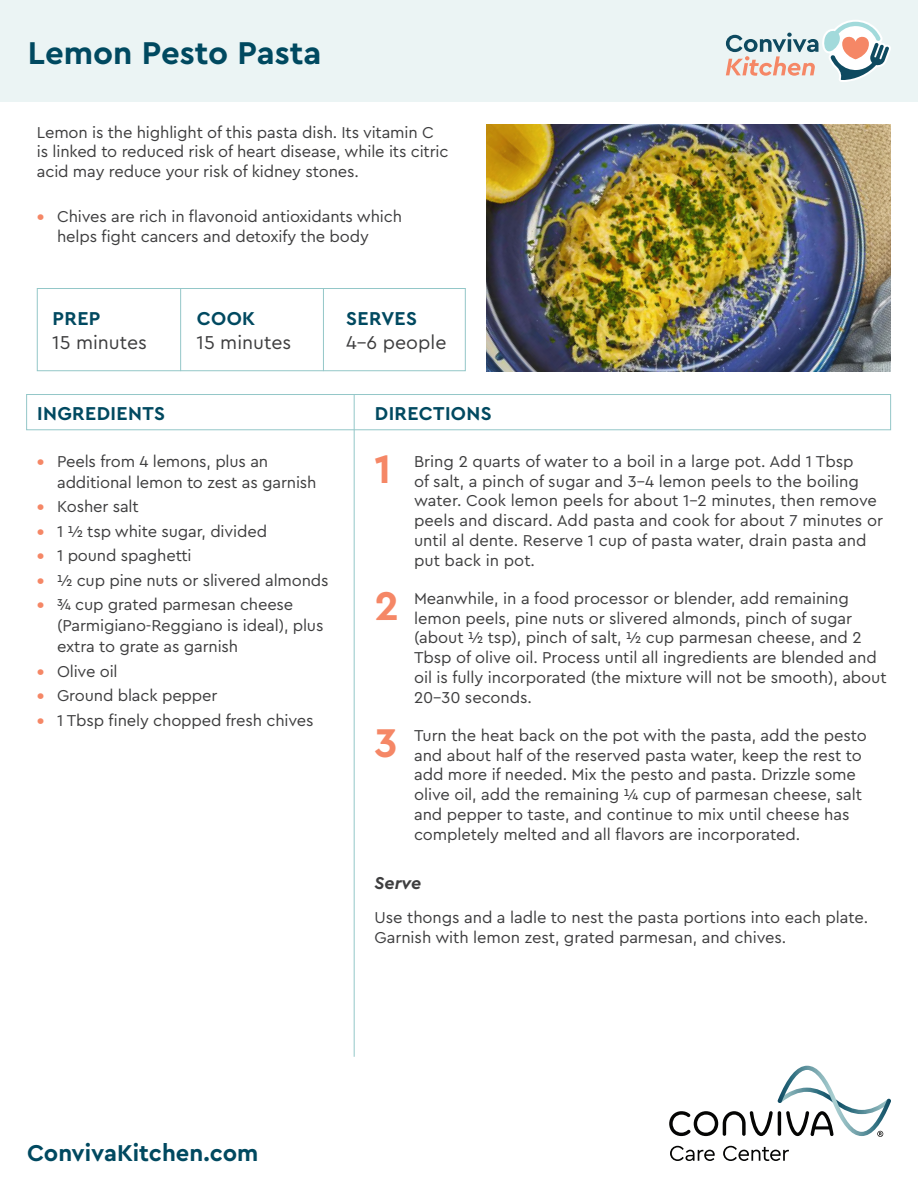
<style>
.page{position:relative;width:918px;height:1188px;background:#fff}
.page>*{position:absolute;margin:0;border:0;box-sizing:border-box;transform-origin:0 0}
.Paragraph_Style_2{font:700 42px "Cera PRO";color:#f58766}
.t1{font:700 33px "Cera PRO";color:#004960}
.t2{font:700 24px "Cera PRO";letter-spacing:-.005em;color:#004960}
.Paragraph_Style_1{font:700 19.5px "Cera PRO";letter-spacing:.02em;color:#004960}
.t3{font:19.5px "Cera PRO";color:#3e3e3f}
.Paragraph_Style_2-2{font:italic 700 18px "Cera PRO";letter-spacing:-.005em;color:#3e3e3f}
.Paragraph_Style_2-3{font:16.5px/19.8px "Cera PRO";letter-spacing:-.005em;color:#3e3e3f}
.Paragraph_Style_1-2{font:16.5px/19.8px "Cera PRO";letter-spacing:-.01em;color:#3e3e3f}
.s1{font-weight:700;font-size:18px;color:#f58766}
</style>
<div class="page">
<div style="left:0;top:0;width:918px;height:102px;background:#ebf4f4"></div>
<div style="left:26px;top:394px;width:865px;height:36px;border:1px solid #93c7c8"></div>
<svg style="left:726px;top:20px;width:165px;height:62px"></svg>
<svg style="left:670px;top:1146px;width:119px;height:15px"></svg>
<img style="left:778px;top:1066px;width:113px;height:70px">
<svg style="left:669px;top:1111px;width:165px;height:25px"></svg>
<svg style="left:877px;top:1131px;width:6px;height:6px"></svg>
<hr style="left:180px;top:288px;width:1px;height:83px;background:#93c7c8">
<hr style="left:323px;top:288px;width:1px;height:83px;background:#93c7c8">
<div style="left:37px;top:288px;width:429px;height:83px;border:1px solid #93c7c8"></div>
<img style="left:486px;top:124px;width:405px;height:247px">
<hr style="left:354px;top:394px;width:1px;height:663px;background:#93c7c8">
<p class="t1" style="left:28px;top:31px;width:295px">Lemon Pesto Pasta</p>
<p class="Paragraph_Style_1-2" style="left:37px;top:121px;width:413px">Lemon is the highlight of this pasta dish. Its vitamin C is linked to reduced risk of heart disease, while its citric acid may reduce your risk of kidney stones.</p>
<p class="Paragraph_Style_2-3" style="left:57px;top:206px;width:346px;text-indent:-20px"><span class="s1">•</span> Chives are rich in flavonoid antioxidants which helps fight cancers and detoxify the body</p>
<p class="Paragraph_Style_1" style="left:53px;top:306px;width:49px">PREP</p>
<p class="t3" style="left:52px;top:329px;width:96px">15 minutes</p>
<p class="Paragraph_Style_1" style="left:197px;top:306px;width:60px">COOK</p>
<p class="t3" style="left:197px;top:329px;width:96px">15 minutes</p>
<p class="Paragraph_Style_1" style="left:346px;top:306px;width:72px">SERVES</p>
<p class="t3" style="left:346px;top:329px;width:102px">4-6 people</p>
<p class="Paragraph_Style_1" style="left:37px;top:401px;width:130px">INGREDIENTS</p>
<p class="Paragraph_Style_2-3" style="left:57px;top:450px;width:261px;line-height:21px;text-indent:-20px"><span class="s1">•</span> Peels from 4 lemons, plus an additional lemon to zest as garnish</p>
<p class="Paragraph_Style_2-3" style="left:37px;top:496px;width:103px"><span class="s1">•</span> Kosher salt</p>
<p class="Paragraph_Style_2-3" style="left:37px;top:521px;width:232px"><span class="s1">•</span> 1 ½ tsp white sugar, divided</p>
<p class="Paragraph_Style_2-3" style="left:37px;top:545px;width:156px"><span class="s1">•</span> 1 pound spaghetti</p>
<p class="Paragraph_Style_2-3" style="left:37px;top:570px;width:293px"><span class="s1">•</span> ½ cup pine nuts or slivered almonds</p>
<p class="Paragraph_Style_2-3" style="left:57px;top:594px;width:268px;line-height:21px;text-indent:-20px"><span class="s1">•</span> 3/4 cup grated parmesan cheese (Parmigiano-Reggiano is ideal), plus extra to grate as garnish</p>
<p class="Paragraph_Style_2-3" style="left:37px;top:661px;width:82px"><span class="s1">•</span> Olive oil</p>
<p class="Paragraph_Style_2-3" style="left:37px;top:685px;width:182px"><span class="s1">•</span> Ground black pepper</p>
<p class="Paragraph_Style_2-3" style="left:37px;top:710px;width:278px"><span class="s1">•</span> 1 Tbsp finely chopped fresh chives</p>
<p class="Paragraph_Style_1" style="left:375px;top:401px;width:118px">DIRECTIONS</p>
<p class="Paragraph_Style_2" style="left:375px;top:441px;width:18px">1</p>
<p class="Paragraph_Style_2-3" style="left:414px;top:451px;width:471px">Bring 2 quarts of water to a boil in a large pot. Add 1 Tbsp<br>of salt, a pinch of sugar and 3-4 lemon peels to the boiling water. Cook lemon peels for about 1-2 minutes, then remove peels and discard. Add pasta and cook for about 7 minutes or until al dente. Reserve 1 cup of pasta water, drain pasta and put back in pot.</p>
<p class="Paragraph_Style_2" style="left:375px;top:578px;width:26px">2</p>
<p class="Paragraph_Style_2-3" style="left:414px;top:588px;width:474px">Meanwhile, in a food processor or blender, add remaining lemon peels, pine nuts or slivered almonds, pinch of sugar (about 1/2 tsp), pinch of salt, 1/2 cup parmesan cheese, and 2<br>Tbsp of olive oil. Process until all ingredients are blended and oil is fully incorporated (the mixture will not be smooth), about 20-30 seconds.</p>
<p class="Paragraph_Style_2" style="left:375px;top:715px;width:25px">3</p>
<p class="Paragraph_Style_2-3" style="left:414px;top:725px;width:454px">Turn the heat back on the pot with the pasta, add the pesto and about half of the reserved pasta water, keep the rest to add more if needed. Mix the pesto and pasta. Drizzle some olive oil, add the remaining 1/4 cup of parmesan cheese, salt and pepper to taste, and continue to mix until cheese has completely melted and all flavors are incorporated.</p>
<p class="Paragraph_Style_2-2" style="left:375px;top:871px;width:48px">Serve</p>
<p class="Paragraph_Style_2-3" style="left:375px;top:907px;width:495px">Use thongs and a ladle to nest the pasta portions into each plate.<br>Garnish with lemon zest, grated parmesan, and chives.</p>
<p class="t2" style="left:27px;top:1137px;width:233px">ConvivaKitchen.com</p>
</div>
